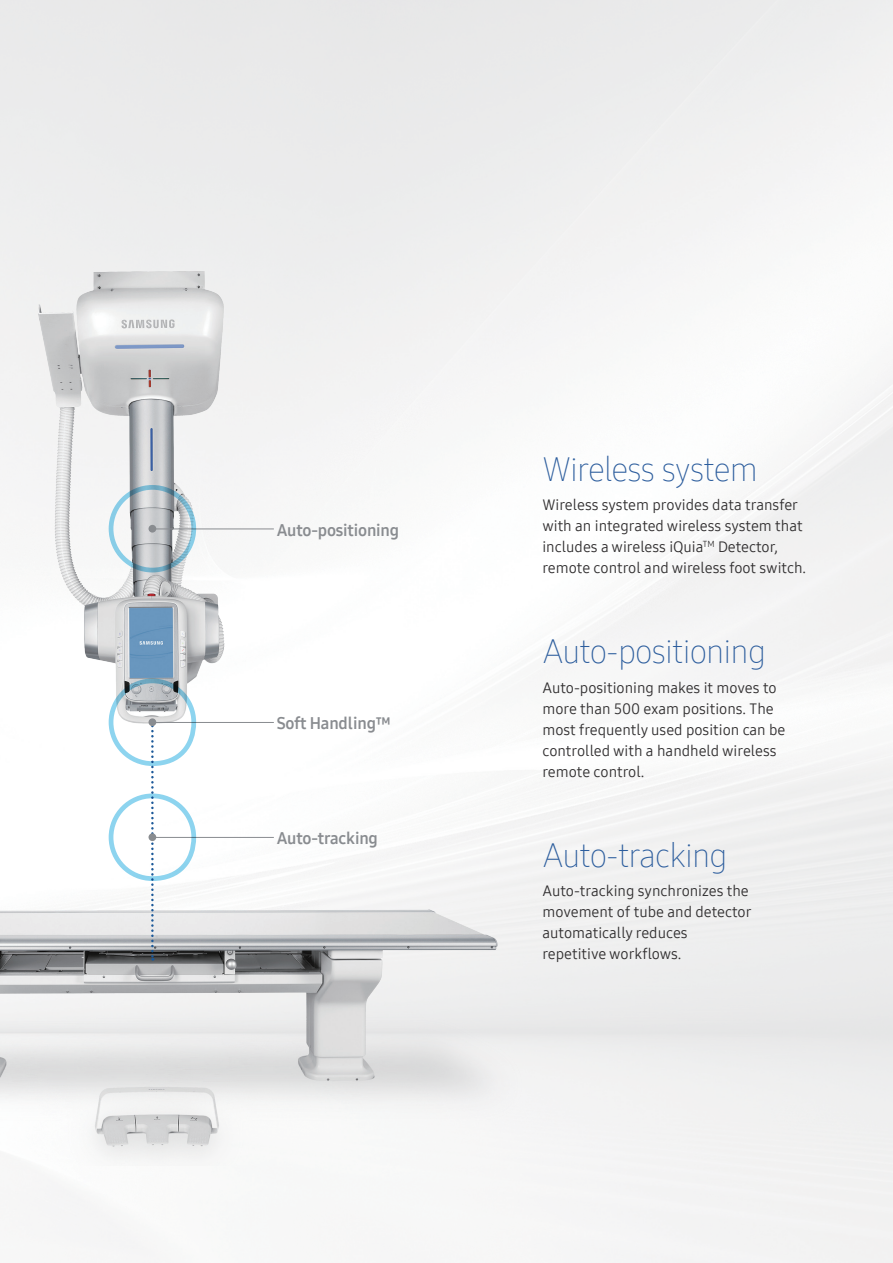
<style>
.page{position:relative;width:893px;height:1263px;background:#fff}
.page>*{position:absolute;margin:0;border:0;box-sizing:border-box;transform-origin:0 0}
.t1{font:33px "Samsung One 200";letter-spacing:-.025em;color:#2c5d9d}
.t2{font:16.5px "Samsung One 700";letter-spacing:-.01em;color:#898c90}
.t3{font:15px/21px "Samsung One 400";color:#312f30}
</style>
<div class="page">
<img style="left:0;top:262px;width:556px;height:903px">
<svg style="left:151px;top:726px;width:3px;height:234px"></svg>
<div style="left:149px;top:525px;width:7px;height:8px;background:#898c90;border-radius:50%"></div>
<hr style="left:151px;top:528px;width:123px;height:1px;background:#898c90">
<div style="left:109px;top:485px;width:87px;height:87px;border:5px solid #8dd4ef;border-radius:50%"></div>
<div style="left:149px;top:718px;width:7px;height:8px;background:#898c90;border-radius:50%"></div>
<hr style="left:151px;top:722px;width:123px;height:1px;background:#898c90">
<div style="left:109px;top:678px;width:87px;height:88px;border:5px solid #8dd4ef;border-radius:50%"></div>
<div style="left:149px;top:833px;width:7px;height:8px;background:#898c90;border-radius:50%"></div>
<hr style="left:151px;top:837px;width:123px;height:1px;background:#898c90">
<div style="left:109px;top:793px;width:87px;height:88px;border:5px solid #8dd4ef;border-radius:50%"></div>
<p class="t2" style="left:277px;top:519px;width:124px">Auto-positioning</p>
<p class="t2" style="left:277px;top:712px;width:115px">Soft Handling™</p>
<p class="t2" style="left:277px;top:827px;width:103px">Auto-tracking</p>
<p class="t1" style="left:542px;top:447px;width:217px">Wireless system</p>
<p class="t3" style="left:542px;top:494px;width:265px">Wireless system provides data transfer with an integrated wireless system that includes a wireless iQuia<sup>TM</sup> Detector, remote control and wireless foot switch.</p>
<p class="t1" style="left:542px;top:629px;width:225px">Auto-positioning</p>
<p class="t3" style="left:542px;top:677px;width:244px">Auto-positioning makes it moves to more than 500 exam positions. The most frequently used position can be controlled with a handheld wireless remote control.</p>
<p class="t1" style="left:542px;top:833px;width:187px">Auto-tracking</p>
<p class="t3" style="left:542px;top:880px;width:211px">Auto-tracking synchronizes the movement of tube and detector automatically reduces</p>
<p class="t3" style="left:542px;top:943px;width:141px">repetitive workflows.</p>
</div>
